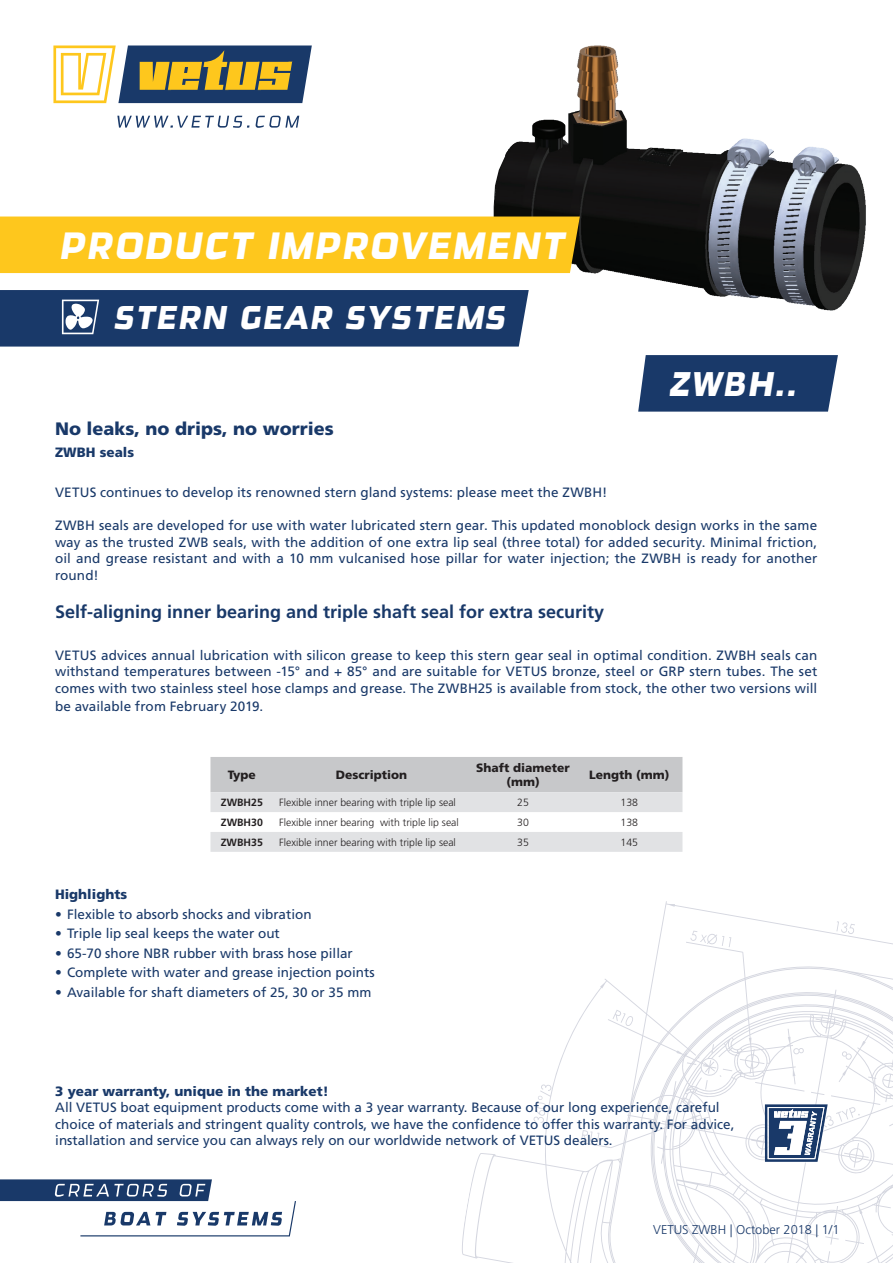
<style>
.page{position:relative;width:893px;height:1263px;background:#fff}
.page>*{position:absolute;margin:0;border:0;box-sizing:border-box;transform-origin:0 0}
.t1{font:italic 45px "Ginger OT";letter-spacing:.06em;color:#fff}
.t2{font:italic 40.5px "Ginger OT";color:#fff}
.t3{font:italic 39px "Ginger OT";letter-spacing:.06em;color:#fff}
.t4{font:700 18px "Frutiger LT Std";color:#193969}
.t5{font:900 18px "Frutiger LT Std";color:#193969}
.t6{font:13.5px/16.5px "Frutiger LT Std";color:#193969;text-align:justify}
.t7{font:900 13.5px "Frutiger LT Std";color:#193969}
.t8{font:300 12.75px "Frutiger LT Std";color:#193969}
.t9{font:900 12px/14.2px "Frutiger LT Std";color:#231f20;text-align:center}
.t10{font:300 10.5px "Frutiger LT Std";color:#231f20}
.t11{font:700 10.5px "Frutiger LT Std";color:#231f20}
</style>
<div class="page">
<svg style="left:462px;top:901px;width:431px;height:362px"></svg>
<img style="left:492px;top:45px;width:374px;height:266px">
<svg style="left:53px;top:45px;width:259px;height:83px"></svg>
<div style="left:0;top:216px;width:580px;height:57px;background:#fec71d"></div>
<svg style="left:0;top:290px;width:529px;height:57px;background:#21406e"></svg>
<svg style="left:638px;top:355px;width:200px;height:57px;background:#254370"></svg>
<svg style="left:0;top:1179px;width:296px;height:57px"></svg>
<svg style="left:765px;top:1104px;width:63px;height:58px"></svg>
<svg style="left:210px;top:757px;width:473px;height:95px"></svg>
<h1 class="t1" style="left:61px;top:217px;width:505px">PRODUCT IMPROVEMENT</h1>
<h3 class="t3" style="left:115px;top:292px;width:392px">STERN GEAR SYSTEMS</h3>
<h2 class="t2" style="left:670px;top:358px;width:128px">ZWBH..</h2>
<h3 class="t5" style="left:55px;top:417px;width:280px">No leaks, no drips, no worries</h3>
<p class="t7" style="left:55px;top:444px;width:81px">ZWBH seals</p>
<p class="t6" style="left:55px;top:484px;width:554px">VETUS continues to develop its renowned stern gland systems: please meet the ZWBH!</p>
<p class="t6" style="left:55px;top:517px;width:764px">ZWBH seals are developed for use with water lubricated stern gear. This updated monoblock design works in the same way as the trusted ZWB seals, with the addition of one extra lip seal (three total) for added security. Minimal friction, oil and grease resistant and with a 10 mm vulcanised hose pillar for water injection; the ZWBH is ready for another round!</p>
<h3 class="t4" style="left:55px;top:601px;width:551px">Self-aligning inner bearing and triple shaft seal for extra security</h3>
<p class="t6" style="left:55px;top:647px;width:764px">VETUS advices annual lubrication with silicon grease to keep this stern gear seal in optimal condition. ZWBH seals can withstand temperatures between -15° and + 85° and are suitable for VETUS bronze, steel or GRP stern tubes. The set comes with two stainless steel hose clamps and grease. The ZWBH25 is available from stock, the other two versions will</p>
<p class="t6" style="left:55px;top:698px;width:210px">be available from February 2019.</p>
<p class="t9" style="left:228px;top:768px;width:30px">Type</p>
<p class="t9" style="left:336px;top:768px;width:73px">Description</p>
<p class="t9" style="left:476px;top:760px;width:95px">Shaft diameter (mm)</p>
<p class="t9" style="left:589px;top:768px;width:82px">Length (mm)</p>
<p class="t11" style="left:221px;top:796px;width:44px">ZWBH25</p>
<p class="t10" style="left:279px;top:796px;width:178px">Flexible inner bearing with triple lip seal</p>
<p class="t10" style="left:517px;top:796px;width:13px">25</p>
<p class="t10" style="left:621px;top:796px;width:19px">138</p>
<p class="t11" style="left:221px;top:816px;width:44px">ZWBH30</p>
<p class="t10" style="left:279px;top:816px;width:181px">Flexible inner bearing with triple lip seal</p>
<p class="t10" style="left:517px;top:816px;width:13px">30</p>
<p class="t10" style="left:621px;top:816px;width:19px">138</p>
<p class="t11" style="left:221px;top:836px;width:44px">ZWBH35</p>
<p class="t10" style="left:279px;top:836px;width:178px">Flexible inner bearing with triple lip seal</p>
<p class="t10" style="left:517px;top:836px;width:13px">35</p>
<p class="t10" style="left:621px;top:836px;width:19px">145</p>
<p class="t7" style="left:55px;top:886px;width:74px">Highlights</p>
<p class="t6" style="left:55px;top:906px;width:258px">• Flexible to absorb shocks and vibration</p>
<p class="t6" style="left:55px;top:925px;width:226px">• Triple lip seal keeps the water out</p>
<p class="t6" style="left:55px;top:945px;width:299px">• 65-70 shore NBR rubber with brass hose pillar</p>
<p class="t6" style="left:55px;top:964px;width:321px">• Complete with water and grease injection points</p>
<p class="t6" style="left:55px;top:984px;width:318px">• Available for shaft diameters of 25, 30 or 35 mm</p>
<p class="t7" style="left:55px;top:1083px;width:275px">3 year warranty, unique in the market!</p>
<p class="t6" style="left:55px;top:1099px;width:681px;text-align:left">All VETUS boat equipment products come with a 3 year warranty. Because of our long experience, careful choice of materials and stringent quality controls, we have the confidence to offer this warranty. For advice, installation and service you can always rely on our worldwide network of VETUS dealers.</p>
<p class="t8" style="left:653px;top:1222px;width:188px">VETUS ZWBH | October 2018 | 1/1</p>
</div>
